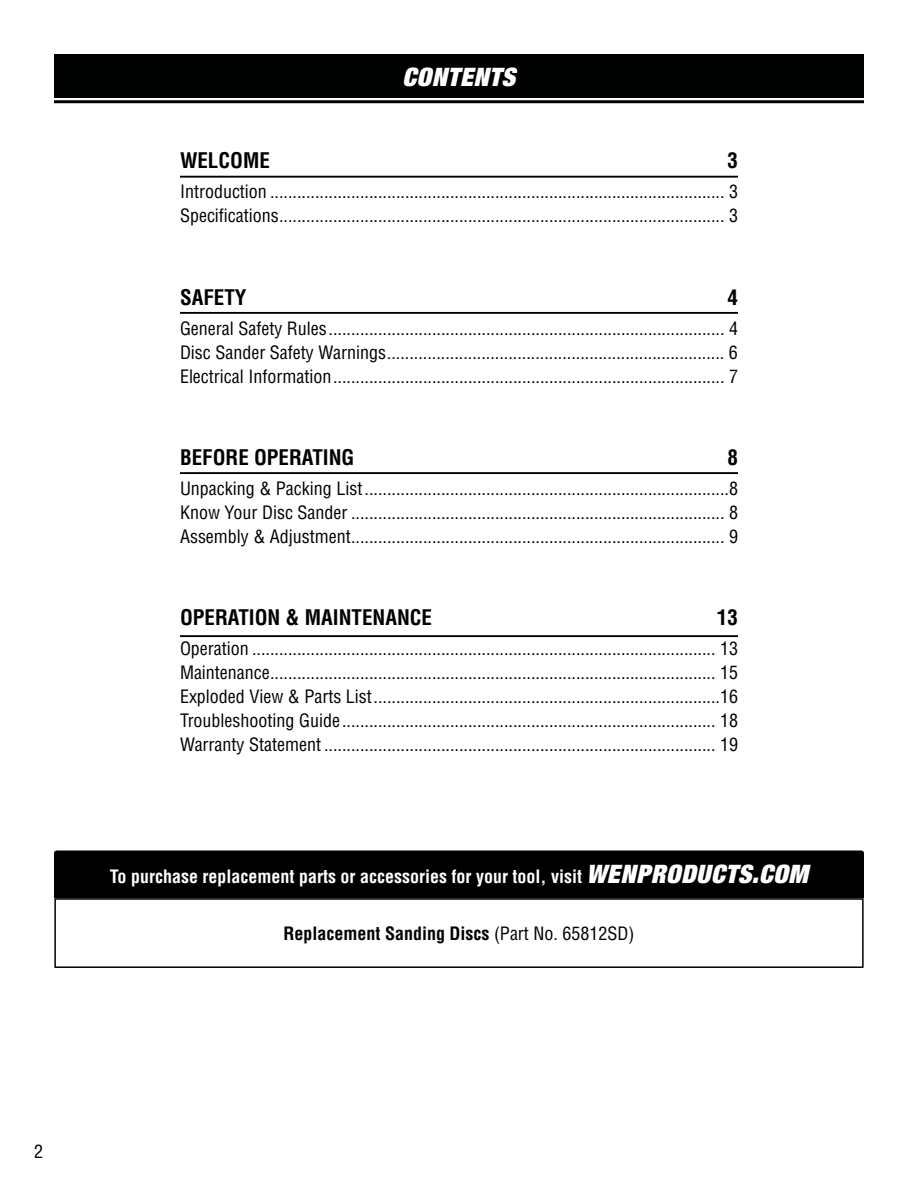
<style>
.page{position:relative;width:918px;height:1188px;background:#fff}
.page>*{position:absolute;margin:0;border:0;box-sizing:border-box;transform-origin:0 0}
.t1{font:italic 900 expanded 25.5px "Helvetica Neue";letter-spacing:.025em;color:#fff}
.t2{font:700 condensed 21px "Helvetica LT Std";color:#000}
.t3{font:condensed 18px/24px "Helvetica LT Std";color:#000;text-align:justify}
.t4{font:700 condensed 18px "Helvetica LT Std";color:#fff}
.t5{font:700 condensed 18px "Helvetica LT Std";color:#000}
.s1{font-family:"Helvetica Neue";font-weight:900;font-style:italic;font-stretch:expanded;font-size:25.5px}
.s2{font-weight:400}
</style>
<div class="page">
<div style="left:54px;top:54px;width:810px;height:44px;background:#000101"></div>
<hr style="left:54px;top:100px;width:810px;height:3px;background:#000">
<hr style="left:180px;top:176px;width:558px;height:2px;background:#000">
<hr style="left:180px;top:312px;width:558px;height:2px;background:#000">
<hr style="left:180px;top:472px;width:558px;height:2px;background:#000">
<hr style="left:180px;top:635px;width:558px;height:2px;background:#000">
<div style="left:54px;top:850px;width:810px;height:48px;background:#000"></div>
<div style="left:54px;top:898px;width:810px;height:70px;border:2px solid #000101"></div>
<h1 class="t1" style="left:403px;top:61px;width:114px">CONTENTS</h1>
<p class="t2" style="left:180px;top:148px;width:91px">WELCOME</p>
<p class="t2" style="left:727px;top:148px;width:12px">3</p>
<p class="t3" style="left:180px;top:180px;width:559px">Introduction ..................................................................................................... 3<br>Specifications................................................................................................... 3</p>
<p class="t2" style="left:180px;top:284px;width:68px">SAFETY</p>
<p class="t2" style="left:727px;top:284px;width:12px">4</p>
<p class="t3" style="left:180px;top:316px;width:559px">General Safety Rules........................................................................................ 4<br>Disc Sander Safety Warnings........................................................................... 6<br>Electrical Information....................................................................................... 7</p>
<p class="t2" style="left:180px;top:444px;width:176px">BEFORE OPERATING</p>
<p class="t2" style="left:727px;top:444px;width:12px">8</p>
<p class="t3" style="left:180px;top:476px;width:559px">Unpacking &amp; Packing List.................................................................................8<br>Know Your Disc Sander ................................................................................... 8<br>Assembly &amp; Adjustment................................................................................... 9</p>
<p class="t2" style="left:180px;top:604px;width:254px">OPERATION &amp; MAINTENANCE</p>
<p class="t2" style="left:717px;top:604px;width:22px">13</p>
<p class="t3" style="left:180px;top:636px;width:559px">Operation ....................................................................................................... 13<br>Maintenance................................................................................................... 15<br>Exploded View &amp; Parts List.............................................................................16<br>Troubleshooting Guide................................................................................... 18<br>Warranty Statement ....................................................................................... 19</p>
<p class="t4" style="left:110px;top:866px;width:700px">To purchase replacement parts or accessories for your tool, visit <span class="s1">WENPRODUCTS.COM</span></p>
<p class="t5" style="left:284px;top:922px;width:352px">Replacement Sanding Discs <span class="s2">(Part No. 65812SD)</span></p>
<p class="t3" style="left:34px;top:1139px;width:10px">2</p>
</div>
